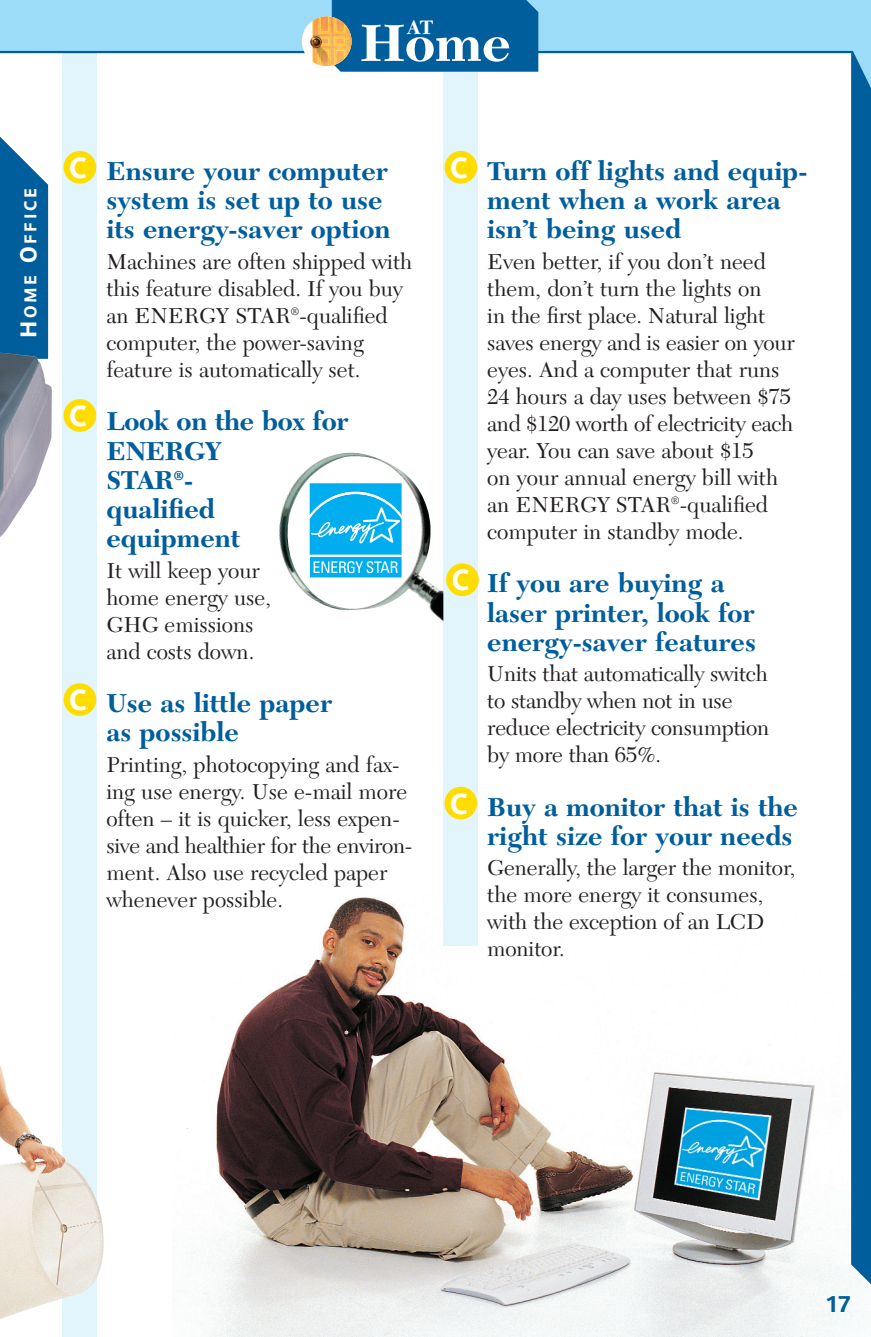
<style>
.page{position:relative;width:871px;height:1337px;background:#fff}
.page>*{position:absolute;margin:0;border:0;box-sizing:border-box;transform-origin:0 0}
.t1{font:700 54px "New Caledonia";color:#fff}
.t2{font:700 28.57px "Parisine";color:#fff}
.t3{font:700 27px/29.2px "New Caledonia";color:#005e9d}
.t4{font:22.5px/27px "New Caledonia";color:#231f20}
.t5{font:700 22.5px "Parisine";color:#005e9d}
.t6{font:700 20.25px "New Caledonia";color:#fff}
.t7{font:700 16.88px "Parisine";letter-spacing:.15em;color:#fff}
.s1{font-size:22.5px}
</style>
<div class="page">
<img style="left:174px;top:887px;width:697px;height:449px">
<div style="left:443px;top:20px;width:34px;height:926px;background:#e2f4fc"></div>
<div style="left:62px;top:20px;width:35px;height:1316px;background:#e2f4fc"></div>
<div style="left:0;top:0;width:871px;height:51px;background:#9cdcf8"></div>
<hr style="left:0;top:51px;width:852px;height:2px;background:#005e9d">
<div style="left:332px;top:0;width:206px;height:72px;background:#005e9d"></div>
<svg style="left:851px;top:51px;width:20px;height:1252px;background:#0b65a1"></svg>
<div style="left:444px;top:787px;width:33px;height:32px;background:#ffdd01;border-radius:50%"></div>
<div style="left:446px;top:563px;width:33px;height:33px;background:#ffdd01;border-radius:50%"></div>
<div style="left:444px;top:151px;width:33px;height:33px;background:#ffdd01;border-radius:50%"></div>
<div style="left:64px;top:683px;width:32px;height:33px;background:#ffdd01;border-radius:50%"></div>
<div style="left:64px;top:399px;width:32px;height:33px;background:#ffdd01;border-radius:50%"></div>
<div style="left:64px;top:151px;width:32px;height:33px;background:#ffdd01;border-radius:50%"></div>
<svg style="left:0;top:137px;width:48px;height:198px;background:#1d70a8"></svg>
<img style="left:0;top:335px;width:52px;height:202px">
<div style="left:302px;top:16px;width:49px;height:50px;background:#fff;border-radius:50%"></div>
<img style="left:311px;top:16px;width:41px;height:50px">
<svg style="left:310px;top:36px;width:12px;height:12px"></svg>
<img style="left:0;top:1065px;width:104px;height:254px">
<img style="left:279px;top:452px;width:164px;height:169px">
<p class="t6" style="left:407px;top:19px;width:28px">AT</p>
<h1 class="t1" style="left:360px;top:21px;width:152px">Home</h1>
<p class="t7" style="left:24px;top:338px;width:151px;rotate:-90deg"><span class="s1">H</span>OME <span class="s1">O</span>FFICE</p>
<p class="t2" style="left:69px;top:156px;width:19px">C</p>
<p class="t2" style="left:69px;top:404px;width:19px">C</p>
<p class="t2" style="left:69px;top:688px;width:19px">C</p>
<p class="t3" style="left:106px;top:159px;width:286px">Ensure your computer system is set up to use its energy-saver option</p>
<p class="t4" style="left:106px;top:250px;width:307px">Machines are often shipped with this feature disabled. If you buy an ENERGY STAR<sup>®</sup>-qualified computer, the power-saving feature is automatically set.</p>
<p class="t3" style="left:106px;top:409px;width:244px">Look on the box for<br>ENERGY<br>STAR<sup>®</sup>-<br>qualified equipment</p>
<p class="t4" style="left:106px;top:559px;width:166px">It will keep your home energy use,<br>GHG emissions and costs down.</p>
<p class="t3" style="left:106px;top:691px;width:227px">Use as little paper as possible</p>
<p class="t4" style="left:106px;top:753px;width:307px">Printing, photocopying and fax&shy;ing use energy. Use e-mail more often – it is quicker, less expen&shy;sive and healthier for the environ&shy;ment. Also use recycled paper whenever possible.</p>
<p class="t2" style="left:450px;top:156px;width:19px">C</p>
<p class="t2" style="left:452px;top:569px;width:19px">C</p>
<p class="t2" style="left:450px;top:792px;width:19px">C</p>
<p class="t3" style="left:487px;top:159px;width:321px">Turn off lights and equip&shy;ment when a work area isn’t being used</p>
<p class="t4" style="left:487px;top:250px;width:309px">Even better, if you don’t need them, don’t turn the lights on<br>in the first place. Natural light saves energy and is easier on your eyes. And a computer that runs<br>24 hours a day uses between $75 and $120 worth of electricity each year. You can save about $15<br>on your annual energy bill with an ENERGY STAR<sup>®</sup>-qualified computer in standby mode.</p>
<p class="t3" style="left:487px;top:571px;width:270px">If you are buying a laser printer, look for energy-saver features</p>
<p class="t4" style="left:487px;top:662px;width:283px">Units that automatically switch to standby when not in use reduce electricity consumption by more than 65%.</p>
<p class="t3" style="left:487px;top:795px;width:312px">Buy a monitor that is the right size for your needs</p>
<p class="t4" style="left:487px;top:856px;width:309px">Generally, the larger the monitor, the more energy it consumes, with the exception of an LCD monitor.</p>
<p class="t5" style="left:826px;top:1295px;width:26px">17</p>
</div>
